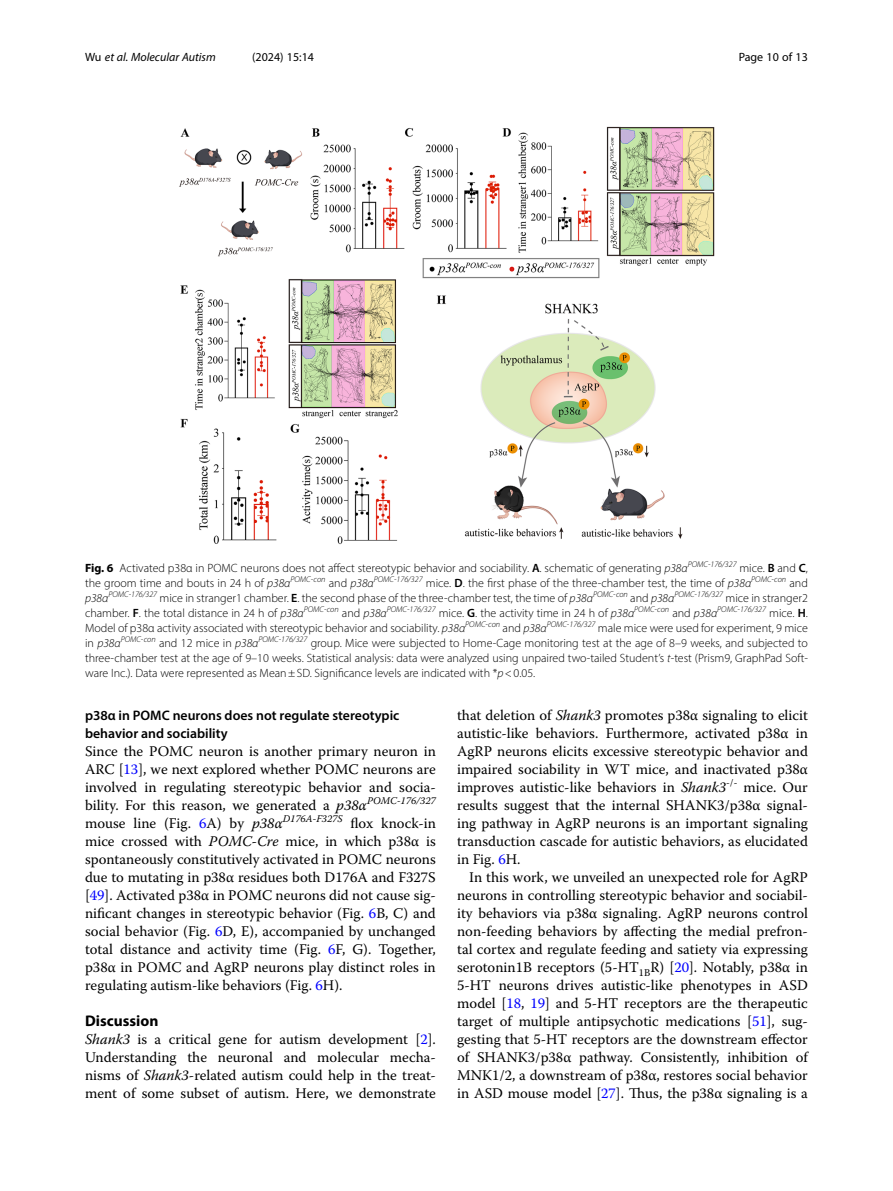
<style>
.page{position:relative;width:893px;height:1191px;background:#fff}
.page>*{position:absolute;margin:0;border:0;box-sizing:border-box;transform-origin:0 0}
.Head_1{font:700 15.45px "Myriad Pro";color:#000}
.Body_Text{font:14.7px/18px "Warnock Pro";color:#000;text-align:justify}
.Body_Text_Indent{font:14.7px/18px "Warnock Pro";color:#000;text-align:justify}
.Head_2{font:600 13.8px/18px "Myriad Pro";color:#000}
.Figure_Caption{font:300 12px/15px "Myriad Pro";color:#000;text-align:justify}
.t1{font:italic 12px "Myriad Pro";color:#000}
.t2{font:12px "Myriad Pro";color:#000}
.s1{font-style:normal}
.s2{font-weight:700}
.s3{font-weight:600}
.s4{font-style:italic}
.s5{color:#00f}
</style>
<div class="page">
<img style="left:179px;top:126px;width:535px;height:418px">
<p class="t1" style="left:85px;top:50px;width:132px"><span class="s1">Wu</span> et al. Molecular Autism</p>
<p class="t2" style="left:252px;top:50px;width:63px">(2024) 15:14</p>
<p class="t2" style="left:739px;top:50px;width:71px">Page 10 of 13</p>
<p class="Figure_Caption" style="left:85px;top:560px;width:724px"><span class="s2">Fig. 6</span> Activated p38α in POMC neurons does not affect stereotypic behavior and sociability. <span class="s3">A</span>. schematic of generating <span class="s4">p38α</span><sup>POMC-176/327</sup> mice. <span class="s3">B</span> and <span class="s3">C</span>, the groom time and bouts in 24 h of <span class="s4">p38α</span><sup>POMC-con</sup> and <span class="s4">p38α</span><sup>POMC-176/327</sup> mice. <span class="s3">D</span>. the first phase of the three-chamber test, the time of <span class="s4">p38α</span><sup>POMC-con</sup> and <span class="s4">p38α</span><sup>POMC-176/327</sup> mice in stranger1 chamber. <span class="s3">E</span>. the second phase of the three-chamber test, the time of <span class="s4">p38α</span><sup>POMC-con</sup> and <span class="s4">p38α</span><sup>POMC-176/327</sup> mice in stranger2 chamber. <span class="s3">F</span>. the total distance in 24 h of <span class="s4">p38α</span><sup>POMC-con</sup> and <span class="s4">p38α</span><sup>POMC-176/327</sup> mice. <span class="s3">G</span>. the activity time in 24 h of <span class="s4">p38α</span><sup>POMC-con</sup> and <span class="s4">p38α</span><sup>POMC-176/327</sup> mice. <span class="s3">H</span>.<br>Model of p38α activity associated with stereotypic behavior and sociability. <span class="s4">p38α</span><sup>POMC-con</sup> and <span class="s4">p38α</span><sup>POMC-176/327</sup> male mice were used for experiment, 9 mice in <span class="s4">p38α</span><sup>POMC-con</sup> and 12 mice in <span class="s4">p38α</span><sup>POMC-176/327</sup> group. Mice were subjected to Home-Cage monitoring test at the age of 8–9 weeks, and subjected to three-chamber test at the age of 9–10 weeks. Statistical analysis: data were analyzed using unpaired two-tailed Student’s <span class="s4">t</span>-test (Prism9, GraphPad Soft&shy;ware Inc.). Data were represented as Mean±SD. Significance levels are indicated with *<span class="s4">p</span>&lt;0.05.</p>
<p class="Head_2" style="left:85px;top:706px;width:316px">p38α in POMC neurons does not regulate stereotypic behavior and sociability</p>
<p class="Body_Text" style="left:85px;top:742px;width:352px">Since the POMC neuron is another primary neuron in ARC [<span class="s5">13</span>], we next explored whether POMC neurons are involved in regulating stereotypic behavior and socia&shy;bility. For this reason, we generated a <span class="s4">p38α</span><sup>POMC-176/327 </sup>mouse line (Fig. <span class="s5">6</span>A) by <span class="s4">p38α</span><sup>D176A-F327S</sup> flox knock-in mice crossed with <span class="s4">POMC-Cre</span> mice, in which p38α is spontaneously constitutively activated in POMC neurons due to mutating in p38α residues both D176A and F327S [<span class="s5">49</span>]. Activated p38α in POMC neurons did not cause sig&shy;nificant changes in stereotypic behavior (Fig. <span class="s5">6</span>B, C) and social behavior (Fig. <span class="s5">6</span>D, E), accompanied by unchanged total distance and activity time (Fig. <span class="s5">6</span>F, G). Together, p38α in POMC and AgRP neurons play distinct roles in regulating autism-like behaviors (Fig. <span class="s5">6</span>H).</p>
<p class="Head_1" style="left:85px;top:1011px;width:75px">Discussion</p>
<p class="Body_Text" style="left:85px;top:1030px;width:352px"><span class="s4">Shank3</span> is a critical gene for autism development [<span class="s5">2</span>].<br>Understanding the neuronal and molecular mecha&shy;nisms of <span class="s4">Shank3</span>-related autism could help in the treat&shy;ment of some subset of autism. Here, we demonstrate</p>
<p class="Body_Text" style="left:457px;top:706px;width:352px">that deletion of <span class="s4">Shank3</span> promotes p38α signaling to elicit autistic-like behaviors. Furthermore, activated p38α in AgRP neurons elicits excessive stereotypic behavior and impaired sociability in WT mice, and inactivated p38α improves autistic-like behaviors in <span class="s4">Shank3</span><sup>-/-</sup> mice. Our results suggest that the internal SHANK3/p38α signal&shy;ing pathway in AgRP neurons is an important signaling transduction cascade for autistic behaviors, as elucidated in Fig. <span class="s5">6</span>H.</p>
<p class="Body_Text_Indent" style="left:457px;top:868px;width:352px;text-indent:12px">In this work, we unveiled an unexpected role for AgRP neurons in controlling stereotypic behavior and sociabil&shy;ity behaviors via p38α signaling. AgRP neurons control non-feeding behaviors by affecting the medial prefron&shy;tal cortex and regulate feeding and satiety via expressing serotonin1B receptors (5-HT<sub>1B</sub>R) [<span class="s5">20</span>]. Notably, p38α in 5-HT neurons drives autistic-like phenotypes in ASD model [<span class="s5">18</span>, <span class="s5">19</span>] and 5-HT receptors are the therapeutic target of multiple antipsychotic medications [<span class="s5">51</span>], sug&shy;gesting that 5-HT receptors are the downstream effector of SHANK3/p38α pathway. Consistently, inhibition of MNK1/2, a downstream of p38α, restores social behavior in ASD mouse model [<span class="s5">27</span>]. Thus, the p38α signaling is a</p>
</div>
